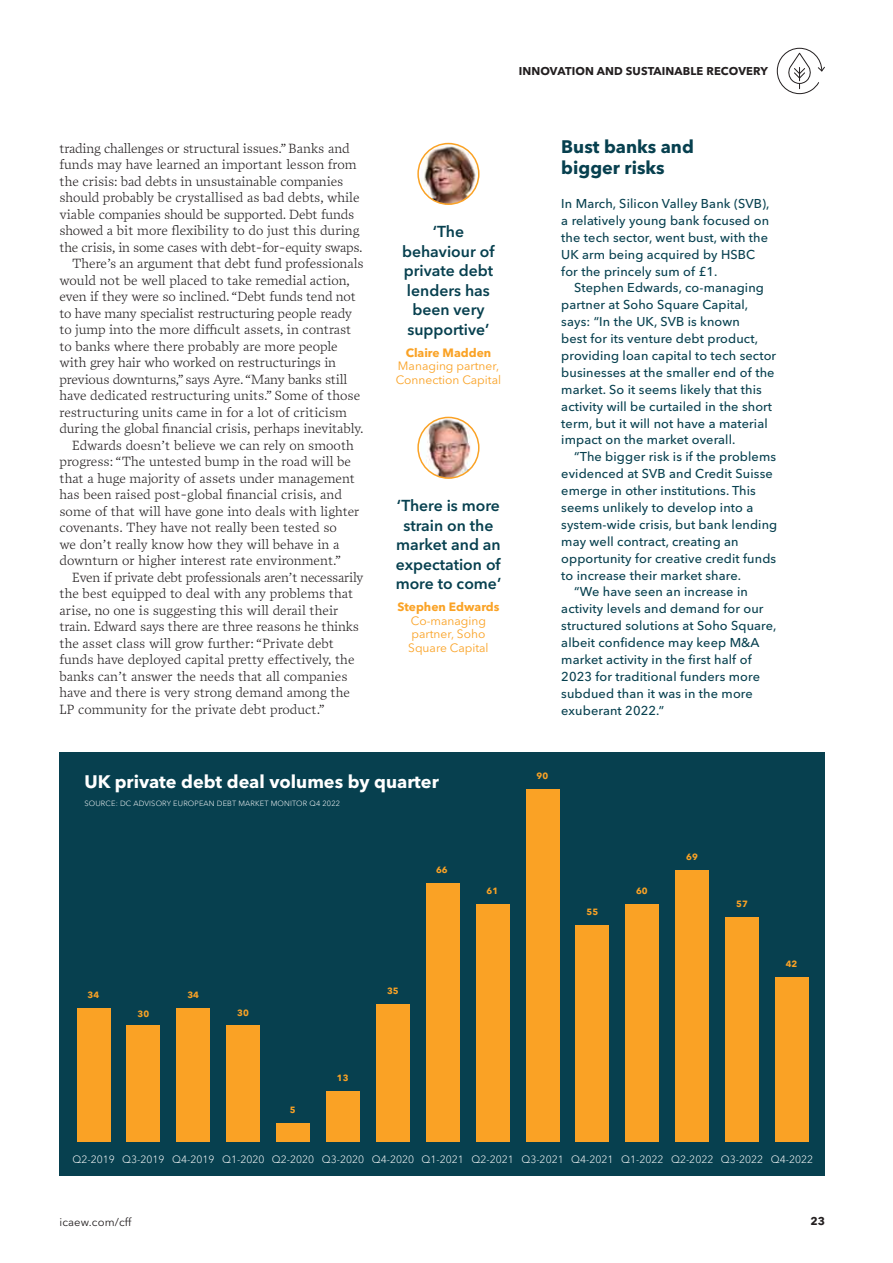
<style>
.page{position:relative;width:893px;height:1263px;background:#fff}
.page>*{position:absolute;margin:0;border:0;box-sizing:border-box;transform-origin:0 0}
.t1{font:700 18px "Avenir Next LT Pro";color:#fff}
.t2{font:700 18px/21.5px "Avenir Next LT Pro";color:#07404f}
.t3{font:600 15.75px/19.5px "Avenir Next LT Pro";color:#07404f;text-align:center}
.t4{font:300 13.5px "Prensa";letter-spacing:-.01em;color:#231f20}
.t5{font:500 12.75px/17px "Avenir Next LT Pro";letter-spacing:.01em;color:#07404f}
.t6{font:12px/13.5px "Avenir Next LT Pro";color:#faa225}
.t7{font:700 12px "Avenir Next LT Pro";color:#faa225}
.t8{font:700 11.25px "Avenir Next LT Pro";letter-spacing:.01em;color:#231f20}
.t9{font:11.25px "Avenir Next LT Pro";letter-spacing:.01em;color:#231f20}
.t10{font:300 10.5px "Avenir Next LT Pro";color:#fff}
.t11{font:700 9px "Avenir Next LT Pro";color:#faa225}
.t12{font:300 7.5px "Avenir Next LT Pro";letter-spacing:.02em;color:#fff}
</style>
<div class="page">
<svg style="left:776px;top:47px;width:49px;height:48px"></svg>
<div style="left:60px;top:753px;width:765px;height:423px;background:#07404f"></div>
<div style="left:77px;top:1008px;width:33px;height:134px;background:#faa225"></div>
<div style="left:127px;top:1026px;width:33px;height:116px;background:#faa225"></div>
<div style="left:177px;top:1008px;width:33px;height:134px;background:#faa225"></div>
<div style="left:227px;top:1026px;width:33px;height:116px;background:#faa225"></div>
<div style="left:276px;top:1123px;width:34px;height:19px;background:#faa225"></div>
<div style="left:326px;top:1092px;width:34px;height:50px;background:#faa225"></div>
<div style="left:376px;top:1004px;width:34px;height:138px;background:#faa225"></div>
<div style="left:426px;top:883px;width:33px;height:259px;background:#faa225"></div>
<div style="left:476px;top:904px;width:33px;height:238px;background:#faa225"></div>
<div style="left:526px;top:790px;width:33px;height:352px;background:#faa225"></div>
<div style="left:576px;top:925px;width:33px;height:217px;background:#faa225"></div>
<div style="left:626px;top:904px;width:33px;height:238px;background:#faa225"></div>
<div style="left:675px;top:870px;width:34px;height:272px;background:#faa225"></div>
<div style="left:725px;top:918px;width:34px;height:224px;background:#faa225"></div>
<div style="left:775px;top:978px;width:34px;height:164px;background:#faa225"></div>
<img style="left:418px;top:144px;width:61px;height:60px;border-radius:50%">
<div style="left:417px;top:143px;width:62px;height:62px;border:2px solid #faa225;border-radius:50%"></div>
<img style="left:418px;top:417px;width:61px;height:61px;border-radius:50%">
<div style="left:417px;top:417px;width:62px;height:62px;border:2px solid #faa225;border-radius:50%"></div>
<p class="t8" style="left:519px;top:65px;width:251px">INNOVATION AND SUSTAINABLE RECOVERY</p>
<p class="t4" style="left:60px;top:143px;width:292px">trading challenges or structural issues.” Banks and</p>
<p class="t4" style="left:60px;top:159px;width:299px">funds may have learned an important lesson from</p>
<p class="t4" style="left:60px;top:176px;width:285px">the crisis: bad debts in unsustainable companies</p>
<p class="t4" style="left:60px;top:192px;width:302px">should probably be crystallised as bad debts, while</p>
<p class="t4" style="left:60px;top:208px;width:296px">viable companies should be supported. Debt funds</p>
<p class="t4" style="left:60px;top:225px;width:301px">showed a bit more flexibility to do just this during</p>
<p class="t4" style="left:60px;top:241px;width:305px">the crisis, in some cases with debt-for-equity swaps.</p>
<p class="t4" style="left:72px;top:258px;width:293px">There’s an argument that debt fund professionals</p>
<p class="t4" style="left:60px;top:274px;width:292px">would not be well placed to take remedial action,</p>
<p class="t4" style="left:60px;top:291px;width:298px">even if they were so inclined. “Debt funds tend not</p>
<p class="t4" style="left:60px;top:307px;width:294px">to have many specialist restructuring people ready</p>
<p class="t4" style="left:60px;top:324px;width:293px">to jump into the more difficult assets, in contrast</p>
<p class="t4" style="left:60px;top:340px;width:280px">to banks where there probably are more people</p>
<p class="t4" style="left:60px;top:357px;width:278px">with grey hair who worked on restructurings in</p>
<p class="t4" style="left:60px;top:373px;width:289px">previous downturns,” says Ayre. “Many banks still</p>
<p class="t4" style="left:60px;top:390px;width:302px">have dedicated restructuring units.” Some of those</p>
<p class="t4" style="left:60px;top:406px;width:289px">restructuring units came in for a lot of criticism</p>
<p class="t4" style="left:60px;top:423px;width:306px">during the global financial crisis, perhaps inevitably.</p>
<p class="t4" style="left:72px;top:439px;width:283px">Edwards doesn’t believe we can rely on smooth</p>
<p class="t4" style="left:60px;top:456px;width:293px">progress: “The untested bump in the road will be</p>
<p class="t4" style="left:60px;top:472px;width:297px">that a huge majority of assets under management</p>
<p class="t4" style="left:60px;top:489px;width:284px">has been raised post-global financial crisis, and</p>
<p class="t4" style="left:60px;top:505px;width:302px">some of that will have gone into deals with lighter</p>
<p class="t4" style="left:60px;top:522px;width:279px">covenants. They have not really been tested so</p>
<p class="t4" style="left:60px;top:538px;width:281px">we don’t really know how they will behave in a</p>
<p class="t4" style="left:60px;top:555px;width:283px">downturn or higher interest rate environment.”</p>
<p class="t4" style="left:72px;top:571px;width:293px">Even if private debt professionals aren’t necessarily</p>
<p class="t4" style="left:60px;top:588px;width:295px">the best equipped to deal with any problems that</p>
<p class="t4" style="left:60px;top:604px;width:281px">arise, no one is suggesting this will derail their</p>
<p class="t4" style="left:60px;top:621px;width:301px">train. Edward says there are three reasons he thinks</p>
<p class="t4" style="left:60px;top:637px;width:276px">the asset class will grow further: “Private debt</p>
<p class="t4" style="left:60px;top:654px;width:297px">funds have deployed capital pretty effectively, the</p>
<p class="t4" style="left:60px;top:670px;width:289px">banks can’t answer the needs that all companies</p>
<p class="t4" style="left:60px;top:687px;width:292px">have and there is very strong demand among the</p>
<p class="t4" style="left:60px;top:703px;width:267px">LP community for the private debt product.”</p>
<p class="t3" style="left:402px;top:224px;width:94px">‘The behaviour of private debt lenders has been very supportive’</p>
<p class="t7" style="left:406px;top:347px;width:87px">Claire Madden</p>
<p class="t6" style="left:396px;top:361px;width:107px">Managing partner,<br>Connection Capital</p>
<p class="t3" style="left:396px;top:498px;width:107px">‘There is more strain on the market and an expectation of more to come’</p>
<p class="t7" style="left:397px;top:601px;width:103px">Stephen Edwards</p>
<p class="t6" style="left:408px;top:615px;width:82px">Co-managing partner, Soho<br>Square Capital</p>
<h1 class="t1" style="left:84px;top:773px;width:356px">UK private debt deal volumes by quarter</h1>
<p class="t12" style="left:84px;top:801px;width:257px">SOURCE: DC ADVISORY EUROPEAN DEBT MARKET MONITOR Q4 2022</p>
<p class="t11" style="left:88px;top:990px;width:13px">34</p>
<p class="t11" style="left:138px;top:1009px;width:13px">30</p>
<p class="t11" style="left:187px;top:991px;width:13px">34</p>
<p class="t11" style="left:237px;top:1008px;width:13px">30</p>
<p class="t11" style="left:290px;top:1105px;width:7px">5</p>
<p class="t11" style="left:436px;top:865px;width:13px">66</p>
<p class="t11" style="left:337px;top:1074px;width:13px">13</p>
<p class="t11" style="left:387px;top:986px;width:13px">35</p>
<p class="t11" style="left:487px;top:886px;width:13px">61</p>
<h1 class="t2" style="left:561px;top:137px;width:134px">Bust banks and bigger risks</h1>
<p class="t5" style="left:561px;top:196px;width:210px">In March, Silicon Valley Bank (SVB), a relatively young bank focused on the tech sector, went bust, with the<br>UK arm being acquired by HSBC for the princely sum of £1.</p>
<p class="t5" style="left:561px;top:281px;width:216px;text-indent:13px">Stephen Edwards, co-managing partner at Soho Square Capital, says: “In the UK, SVB is known<br>best for its venture debt product, providing loan capital to tech sector businesses at the smaller end of the market. So it seems likely that this activity will be curtailed in the short term, but it will not have a material impact on the market overall.</p>
<p class="t5" style="left:574px;top:450px;width:204px">“The bigger risk is if the problems</p>
<p class="t5" style="left:561px;top:466px;width:213px">evidenced at SVB and Credit Suisse</p>
<p class="t5" style="left:561px;top:483px;width:196px">emerge in other institutions. This</p>
<p class="t5" style="left:561px;top:500px;width:194px">seems unlikely to develop into a</p>
<p class="t5" style="left:561px;top:517px;width:217px">system-wide crisis, but bank lending</p>
<p class="t5" style="left:561px;top:534px;width:179px">may well contract, creating an</p>
<p class="t5" style="left:561px;top:551px;width:216px">opportunity for creative credit funds</p>
<p class="t5" style="left:561px;top:568px;width:181px">to increase their market share.</p>
<p class="t5" style="left:574px;top:585px;width:175px">“We have seen an increase in</p>
<p class="t5" style="left:561px;top:601px;width:204px">activity levels and demand for our</p>
<p class="t5" style="left:561px;top:618px;width:217px">structured solutions at Soho Square,</p>
<p class="t5" style="left:561px;top:635px;width:200px">albeit confidence may keep M&amp;A</p>
<p class="t5" style="left:561px;top:652px;width:192px">market activity in the first half of</p>
<p class="t5" style="left:561px;top:669px;width:200px">2023 for traditional funders more</p>
<p class="t5" style="left:561px;top:686px;width:193px">subdued than it was in the more</p>
<p class="t5" style="left:561px;top:703px;width:104px">exuberant 2022.”</p>
<p class="t11" style="left:537px;top:772px;width:13px">90</p>
<p class="t11" style="left:587px;top:907px;width:13px">55</p>
<p class="t11" style="left:636px;top:886px;width:13px">60</p>
<p class="t11" style="left:686px;top:852px;width:13px">69</p>
<p class="t11" style="left:736px;top:900px;width:13px">57</p>
<p class="t11" style="left:786px;top:960px;width:13px">42</p>
<p class="t10" style="left:72px;top:1155px;width:742px">Q2-2019 Q3-2019 Q4-2019 Q1-2020 Q2-2020 Q3-2020 Q4-2020 Q1-2021 Q2-2021 Q3-2021 Q4-2021 Q1-2022 Q2-2022 Q3-2022 Q4-2022</p>
<p class="t9" style="left:60px;top:1217px;width:73px">icaew.com/cff</p>
<p class="t8" style="left:810px;top:1216px;width:16px">23</p>
</div>
